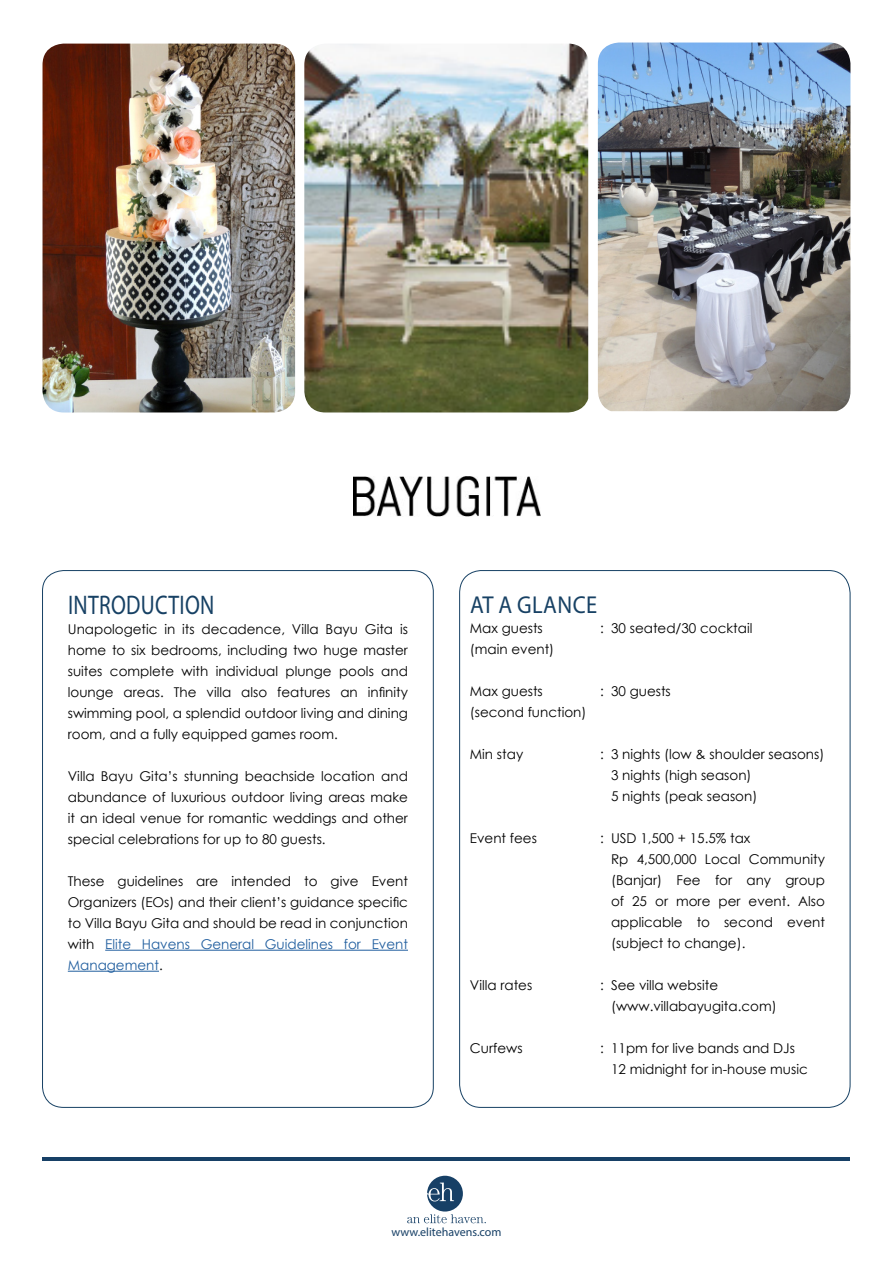
<style>
.page{position:relative;width:893px;height:1263px;background:#fff}
.page>*{position:absolute;margin:0;border:0;box-sizing:border-box;transform-origin:0 0}
.t1{font:27px "Myriad Pro";letter-spacing:.015em;color:#174164;scale:.8 1}
.t2{font:24.6px "Myriad Pro";letter-spacing:.02em;color:#174164;scale:.92 1}
.t3{font:13.5px/21px "Century Gothic";color:#000}
.t4{font:12px "Myriad Pro";color:#174066}
.s1{color:#1f5d9e}
</style>
<div class="page">
<hr style="left:43px;top:1157px;width:807px;height:3px;background:#174066">
<svg style="left:407px;top:1176px;width:79px;height:47px"></svg>
<img style="left:304px;top:44px;width:284px;height:368px">
<img style="left:598px;top:43px;width:252px;height:368px">
<img style="left:43px;top:44px;width:252px;height:368px">
<hr style="left:105px;top:950px;width:303px;height:1px;background:#1f5d9e">
<hr style="left:68px;top:971px;width:91px;height:1px;background:#1f5d9e">
<img style="left:354px;top:477px;width:187px;height:39px">
<h1 class="t1" style="left:68px;top:595px;width:185px">INTRODUCTION</h1>
<p class="t3" style="left:68px;top:619px;width:342px;text-align:justify">Unapologetic in its decadence, Villa Bayu Gita is home to six bedrooms, including two huge master suites complete with individual plunge pools and lounge areas. The villa also features an infinity swimming pool, a splendid outdoor living and dining room, and a fully equipped games room.</p>
<p class="t3" style="left:68px;top:766px;width:342px;text-align:justify">Villa Bayu Gita’s stunning beachside location and abundance of luxurious outdoor living areas make it an ideal venue for romantic weddings and other special celebrations for up to 80 guests.</p>
<p class="t3" style="left:68px;top:871px;width:342px;text-align:justify">These guidelines are intended to give Event Organizers (EOs) and their client’s guidance specific to Villa Bayu Gita and should be read in conjunction with <span class="s1">Elite Havens General Guidelines for Event Management</span>.</p>
<h2 class="t2" style="left:470px;top:595px;width:140px">AT A GLANCE</h2>
<p class="t3" style="left:470px;top:618px;width:86px">Max guests (main event)</p>
<p class="t3" style="left:470px;top:681px;width:118px">Max guests (second function)</p>
<p class="t3" style="left:470px;top:744px;width:55px">Min stay</p>
<p class="t3" style="left:600px;top:618px;width:5px">:</p>
<p class="t3" style="left:600px;top:681px;width:5px">:</p>
<p class="t3" style="left:600px;top:744px;width:5px">:</p>
<p class="t3" style="left:470px;top:828px;width:69px">Event fees</p>
<p class="t3" style="left:600px;top:828px;width:5px">:</p>
<p class="t3" style="left:470px;top:975px;width:64px">Villa rates</p>
<p class="t3" style="left:600px;top:975px;width:5px">:</p>
<p class="t3" style="left:470px;top:1038px;width:54px">Curfews</p>
<p class="t3" style="left:600px;top:1038px;width:5px">:</p>
<p class="t3" style="left:611px;top:618px;width:143px">30 seated/30 cocktail</p>
<p class="t3" style="left:611px;top:681px;width:61px">30 guests</p>
<p class="t3" style="left:611px;top:744px;width:215px">3 nights (low &amp; shoulder seasons)<br>3 nights (high season)<br>5 nights (peak season)</p>
<p class="t3" style="left:611px;top:828px;width:215px">USD 1,500 + 15.5% tax<br>Rp 4,500,000 Local Community (Banjar) Fee for any group of 25 or more per event. Also applicable to second event (subject to change).</p>
<p class="t3" style="left:611px;top:975px;width:167px">See villa website (www.villabayugita.com)</p>
<p class="t3" style="left:611px;top:1038px;width:198px">11pm for live bands and DJs<br>12 midnight for in-house music</p>
<p class="t4" style="left:391px;top:1227px;width:112px">www.elitehavens.com</p>
</div>
